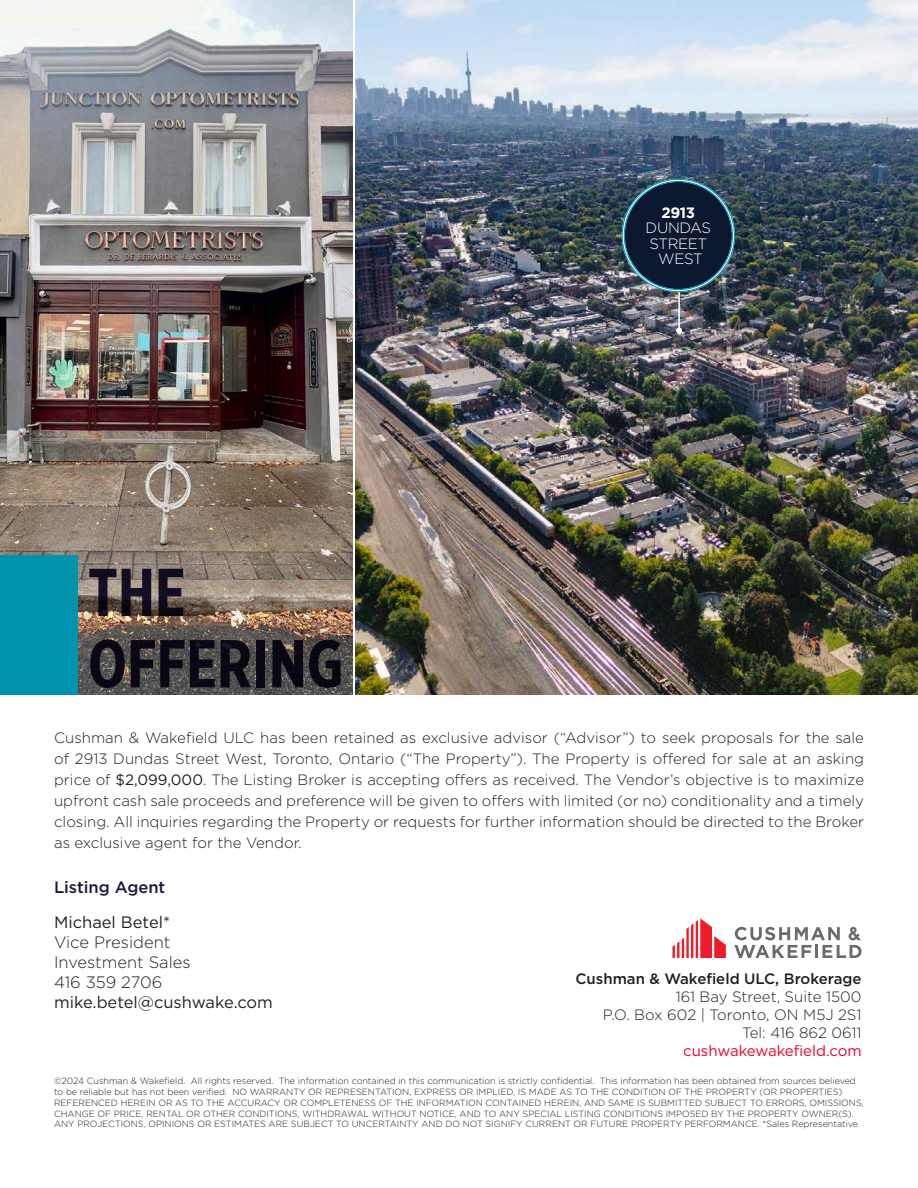
<style>
.page{position:relative;width:918px;height:1188px;background:#fff}
.page>*{position:absolute;margin:0;border:0;box-sizing:border-box;transform-origin:0 0}
.t1{font:700 67.5px/71.4px "Gotham X Narrow";color:#1d1740}
.t2{font:300 16.5px "Gotham";color:#231f20}
.t3{font:16.5px "Gotham";color:#231f20}
.CM_body_Copy{font:500 16.5px "Gotham";color:#1d1740}
.CM_body_Copy-2{font:300 15px/21px "Gotham";color:#231f20;text-align:justify}
.t4{font:500 15px "Gotham";color:#231f20}
.t5{font:15px "Gotham";color:#ef0027}
.t6{font:300 15px/15.3px "Gotham";letter-spacing:-.025em;color:#fff;text-align:center}
.t7{font:300 9px/10.8px "Gotham";color:#231f20}
.s1{font-weight:700}
.s2{font-weight:400}
</style>
<div class="page">
<svg style="left:672px;top:918px;width:54px;height:40px"></svg>
<svg style="left:734px;top:927px;width:128px;height:31px"></svg>
<img style="left:0;top:0;width:352px;height:694px">
<div style="left:0;top:555px;width:78px;height:139px;background:#0093ad"></div>
<img style="left:355px;top:0;width:563px;height:694px">
<hr style="left:678px;top:280px;width:2px;height:51px;background:#fff">
<svg style="left:676px;top:328px;width:6px;height:6px"></svg>
<div style="left:623px;top:180px;width:110px;height:111px;background:#0c1730;border-radius:50%"></div>
<h1 class="t1" style="left:88px;top:556px;width:257px">THE<br>OFFERING</h1>
<p class="t6" style="left:646px;top:205px;width:67px"><span class="s1">2913<br></span>DUNDAS<br>STREET<br>WEST</p>
<p class="CM_body_Copy-2" style="left:54px;top:727px;width:812px">Cushman &amp; Wakefield ULC has been retained as exclusive advisor (“Advisor”) to seek proposals for the sale of 2913 Dundas Street West, Toronto, Ontario (“The Property”). The Property is offered for sale at an asking price of <span class="s2">$2,099,000</span>. The Listing Broker is accepting offers as received. The Vendor’s objective is to maximize upfront cash sale proceeds and preference will be given to offers with limited (or no) conditionality and a timely closing. All inquiries regarding the Property or requests for further information should be directed to the Broker as exclusive agent for the Vendor.</p>
<p class="CM_body_Copy" style="left:54px;top:876px;width:113px">Listing Agent</p>
<p class="t3" style="left:54px;top:912px;width:118px">Michael Betel*</p>
<p class="t2" style="left:54px;top:932px;width:118px">Vice President</p>
<p class="t2" style="left:54px;top:952px;width:138px">Investment Sales</p>
<p class="t2" style="left:54px;top:972px;width:110px">416 359 2706</p>
<p class="t3" style="left:54px;top:991px;width:220px">mike.betel@cushwake.com</p>
<p class="t4" style="left:576px;top:969px;width:288px">Cushman &amp; Wakefield ULC, Brokerage</p>
<p class="CM_body_Copy-2" style="left:676px;top:986px;width:187px">161 Bay Street, Suite 1500</p>
<p class="CM_body_Copy-2" style="left:603px;top:1004px;width:260px">P.O. Box 602 | Toronto, ON M5J 2S1</p>
<p class="CM_body_Copy-2" style="left:742px;top:1022px;width:121px">Tel: 416 862 0611</p>
<p class="t5" style="left:683px;top:1041px;width:180px">cushwakewakefield.com</p>
<p class="t7" style="left:54px;top:1075px;width:811px">©2024 Cushman &amp; Wakefield. All rights reserved. The information contained in this communication is strictly confidential. This information has been obtained from sources believed to be reliable but has not been verified. NO WARRANTY OR REPRESENTATION, EXPRESS OR IMPLIED, IS MADE AS TO THE CONDITION OF THE PROPERTY (OR PROPERTIES)<br>REFERENCED HEREIN OR AS TO THE ACCURACY OR COMPLETENESS OF THE INFORMATION CONTAINED HEREIN, AND SAME IS SUBMITTED SUBJECT TO ERRORS, OMISSIONS, CHANGE OF PRICE, RENTAL OR OTHER CONDITIONS, WITHDRAWAL WITHOUT NOTICE, AND TO ANY SPECIAL LISTING CONDITIONS IMPOSED BY THE PROPERTY OWNER(S).<br>ANY PROJECTIONS, OPINIONS OR ESTIMATES ARE SUBJECT TO UNCERTAINTY AND DO NOT SIGNIFY CURRENT OR FUTURE PROPERTY PERFORMANCE. *Sales Representative</p>
</div>
